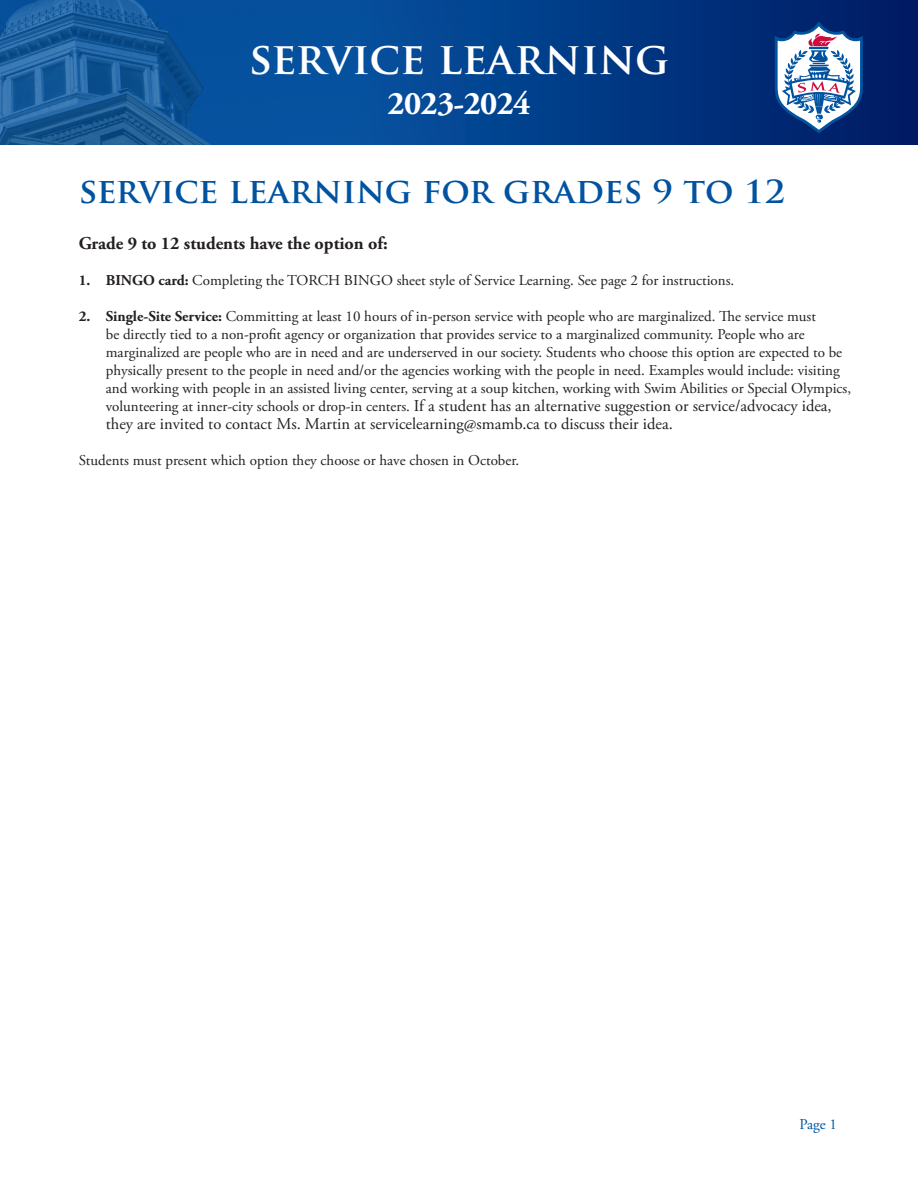
<style>
.page{position:relative;width:918px;height:1188px;background:#fff}
.page>*{position:absolute;margin:0;border:0;box-sizing:border-box;transform-origin:0 0}
.t1{font:700 43.5px "Trajan Pro";color:#fff}
.t2{font:700 34.5px "Trajan Pro";color:#0153a0}
.t3{font:700 33px "Adobe Garamond Pro";letter-spacing:-.02em;color:#fff}
.t4{font:700 18px "Adobe Garamond Pro";color:#231f20}
.t5{font:16.5px/18px "Adobe Garamond Pro";color:#231f20}
.t6{font:15px/18px "Adobe Garamond Pro";color:#231f20}
.t7{font:15px "Adobe Garamond Pro";color:#0153a0}
.s1{font-size:31.05px}
.s2{font-weight:700}
.s3{font-size:15px}
</style>
<div class="page">
<svg style="left:0;top:0;width:918px;height:145px;background:#07448d"></svg>
<svg style="left:775px;top:21px;width:88px;height:112px"></svg>
<p class="t1" style="left:249px;top:31px;width:422px">SERVICE LEARNING</p>
<p class="t3" style="left:388px;top:85px;width:144px">2023-2024</p>
<p class="t2" style="left:79px;top:169px;width:708px">SERVICE LEARNING FOR GRADES <span class="s1">9</span> TO <span class="s1">12</span></p>
<p class="t4" style="left:79px;top:233px;width:310px">Grade 9 to 12 students have the option of:</p>
<p class="t6" style="left:79px;top:271px;width:657px"><span class="s2">1. BINGO card:</span> Completing the TORCH BINGO sheet style of Service Learning. See page 2 for instructions.</p>
<p class="t6" style="left:106px;top:307px;width:747px;text-indent:-27px"><span class="s2">2. Single-Site Service:</span> Committing at least 10 hours of in-person service with people who are marginalized. The service must<br>be directly tied to a non-profit agency or organization that provides service to a marginalized community. People who are marginalized are people who are in need and are underserved in our society. Students who choose this option are expected to be physically present to the people in need and/or the agencies working with the people in need. Examples would include: visiting and working with people in an assisted living center, serving at a soup kitchen, working with Swim Abilities or Special Olympics,</p>
<p class="t5" style="left:106px;top:397px;width:727px"><span class="s3">volunteering at inner-city schools or drop-in centers.</span> If a student has an alternative suggestion or service/advocacy idea, they are invited to contact Ms. Martin at servicelearning@smamb.ca to discuss their idea.</p>
<p class="t6" style="left:79px;top:451px;width:442px">Students must present which option they choose or have chosen in October.</p>
<p class="t7" style="left:799px;top:1115px;width:39px">Page 1</p>
</div>
